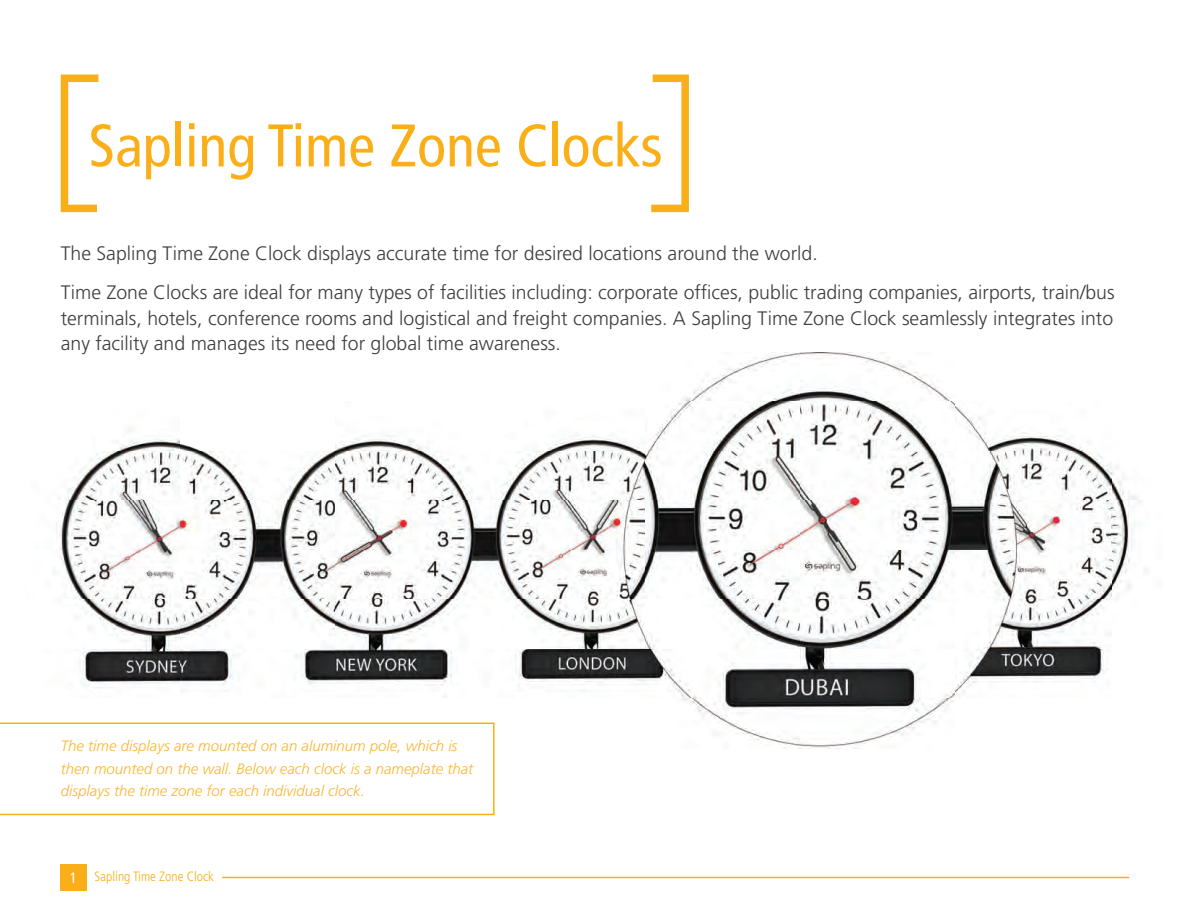
<style>
.page{position:relative;width:1188px;height:918px;background:#fff}
.page>*{position:absolute;margin:0;border:0;box-sizing:border-box;transform-origin:0 0}
.t1{font:condensed 60px "Frutiger LT Std";color:#faaf18}
.t2{font:300 19.5px/39px "Frutiger LT Std";color:#3e3e3f}
.t3{font:italic 300 15px/22.5px "Frutiger LT Std";color:#fcb633}
.t4{font:300 condensed 13.5px "Frutiger LT Std";color:#faaf18}
.s1{font-weight:400;font-size:15px;color:#fff}
</style>
<div class="page">
<hr style="left:1187px;top:0;width:1px;height:918px;background:#faaf18">
<img style="left:25px;top:353px;width:1117px;height:395px">
<div style="left:60px;top:864px;width:27px;height:27px;background:#faaf18"></div>
<hr style="left:222px;top:877px;width:907px;height:1px;background:#faaf18">
<svg style="left:0;top:723px;width:495px;height:92px"></svg>
<svg style="left:61px;top:75px;width:37px;height:137px"></svg>
<svg style="left:651px;top:75px;width:38px;height:137px"></svg>
<h1 class="t1" style="left:89px;top:111px;width:576px">Sapling Time Zone Clocks</h1>
<p class="t2" style="left:61px;top:234px;width:1055px">The Sapling Time Zone Clock displays accurate time for desired locations around the world.<br>Time Zone Clocks are ideal for many types of facilities including: corporate offices, public trading companies, airports, train/bus</p>
<p class="t2" style="left:61px;top:306px;width:1054px;line-height:25.5px">terminals, hotels, conference rooms and logistical and freight companies. A Sapling Time Zone Clock seamlessly integrates into any facility and manages its need for global time awareness.</p>
<p class="t3" style="left:61px;top:735px;width:414px">The time displays are mounted on an aluminum pole, which is then mounted on the wall. Below each clock is a nameplate that displays the time zone for each individual clock.</p>
<p class="t4" style="left:70px;top:869px;width:145px"><span class="s1">1</span> Sapling Time Zone Clock</p>
</div>
